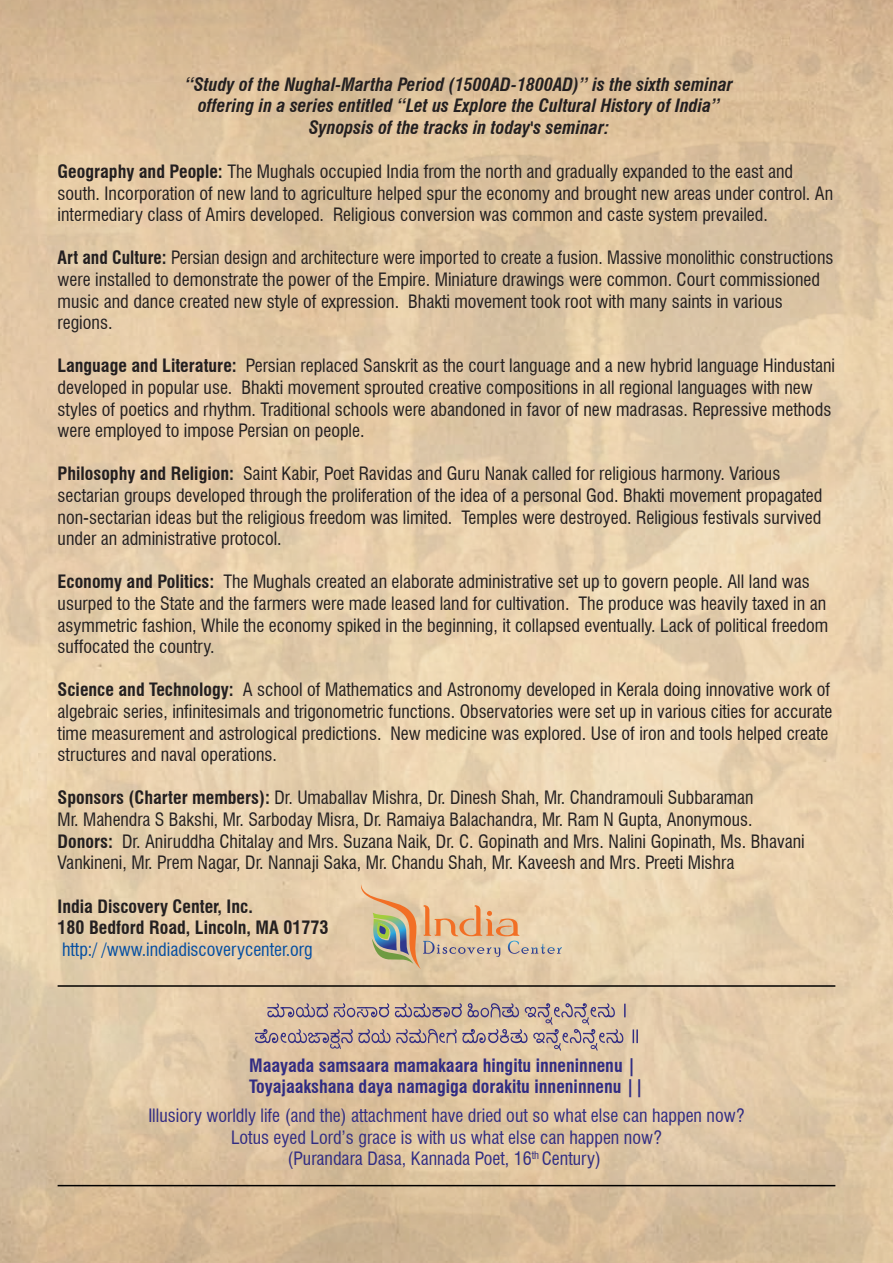
<style>
.page{position:relative;width:893px;height:1263px;background:#fff}
.page>*{position:absolute;margin:0;border:0;box-sizing:border-box;transform-origin:0 0}
.t1{font:condensed 18px/21.6px "Swiss 721 BT";color:#231f20}
.t2{font:italic 700 condensed 18px/21.6px "Swiss 721 BT";color:#231f20;text-align:center}
.t3{font:condensed 18px/21.6px "Swiss 721 BT";color:#312c83;text-align:center}
.t4{font:700 condensed 18px/21.6px "Swiss 721 BT";color:#312c83}
.t5{font:700 condensed 18px/21.6px "Swiss 721 BT";color:#231f20}
.t6{font:condensed 18px "Swiss 721 BT";color:#034ea2}
.s1{font-weight:700}
</style>
<div class="page">
<img style="left:0;top:0;width:893px;height:1263px">
<hr style="left:58px;top:985px;width:777px;height:2px;background:#000">
<hr style="left:58px;top:1185px;width:777px;height:1px;background:#000">
<svg style="left:359px;top:884px;width:202px;height:89px;background:#dbc19e"></svg>
<svg style="left:255px;top:1003px;width:383px;height:48px;background:#c5ae9f"></svg>
<p class="t2" style="left:185px;top:74px;width:549px">“Study of the Nughal-Martha Period (1500AD-1800AD)” is the sixth seminar offering in a series entitled “Let us Explore the Cultural History of India”<br>Synopsis of the tracks in today's seminar:</p>
<p class="t1" style="left:58px;top:161px;width:777px"><span class="s1">Geography and People:</span> The Mughals occupied India from the north and gradually expanded to the east and south. Incorporation of new land to agriculture helped spur the economy and brought new areas under control. An intermediary class of Amirs developed. Religious conversion was common and caste system prevailed.</p>
<p class="t1" style="left:58px;top:247px;width:777px"><span class="s1">Art and Culture:</span> Persian design and architecture were imported to create a fusion. Massive monolithic constructions were installed to demonstrate the power of the Empire. Miniature drawings were common. Court commissioned music and dance created new style of expression. Bhakti movement took root with many saints in various regions.</p>
<p class="t1" style="left:58px;top:355px;width:779px"><span class="s1">Language and Literature:</span> Persian replaced Sanskrit as the court language and a new hybrid language Hindustani developed in popular use. Bhakti movement sprouted creative compositions in all regional languages with new styles of poetics and rhythm. Traditional schools were abandoned in favor of new madrasas. Repressive methods were employed to impose Persian on people.</p>
<p class="t1" style="left:58px;top:463px;width:766px"><span class="s1">Philosophy and Religion:</span> Saint Kabir, Poet Ravidas and Guru Nanak called for religious harmony. Various sectarian groups developed through the proliferation of the idea of a personal God. Bhakti movement propagated non-sectarian ideas but the religious freedom was limited. Temples were destroyed. Religious festivals survived under an administrative protocol.</p>
<p class="t1" style="left:58px;top:571px;width:772px"><span class="s1">Economy and Politics:</span> The Mughals created an elaborate administrative set up to govern people. All land was usurped to the State and the farmers were made leased land for cultivation. The produce was heavily taxed in an asymmetric fashion, While the economy spiked in the beginning, it collapsed eventually. Lack of political freedom suffocated the country.</p>
<p class="t1" style="left:58px;top:679px;width:776px"><span class="s1">Science and Technology:</span> A school of Mathematics and Astronomy developed in Kerala doing innovative work of algebraic series, infinitesimals and trigonometric functions. Observatories were set up in various cities for accurate time measurement and astrological predictions. New medicine was explored. Use of iron and tools helped create structures and naval operations.</p>
<p class="t1" style="left:58px;top:787px;width:749px"><span class="s1">Sponsors (Charter members):</span> Dr. Umaballav Mishra, Dr. Dinesh Shah, Mr. Chandramouli Subbaraman<br>Mr. Mahendra S Bakshi, Mr. Sarboday Misra, Dr. Ramaiya Balachandra, Mr. Ram N Gupta, Anonymous.<br><span class="s1">Donors:</span> Dr. Aniruddha Chitalay and Mrs. Suzana Naik, Dr. C. Gopinath and Mrs. Nalini Gopinath, Ms. Bhavani Vankineni, Mr. Prem Nagar, Dr. Nannaji Saka, Mr. Chandu Shah, Mr. Kaveesh and Mrs. Preeti Mishra</p>
<p class="t5" style="left:58px;top:895px;width:272px">India Discovery Center, Inc.<br>180 Bedford Road, Lincoln, MA 01773</p>
<p class="t6" style="left:62px;top:938px;width:252px">http:/ /www.indiadiscoverycenter.org</p>
<p class="t4" style="left:249px;top:1054px;width:396px">Maayada samsaara mamakaara hingitu inneninnenu |<br>Toyajaakshana daya namagiga dorakitu inneninnenu ||</p>
<p class="t3" style="left:148px;top:1105px;width:598px">Illusiory worldly life (and the) attachment have dried out so what else can happen now?<br>Lotus eyed Lord’s grace is with us what else can happen now?<br>(Purandara Dasa, Kannada Poet, 16<sup>th</sup> Century)</p>
</div>
